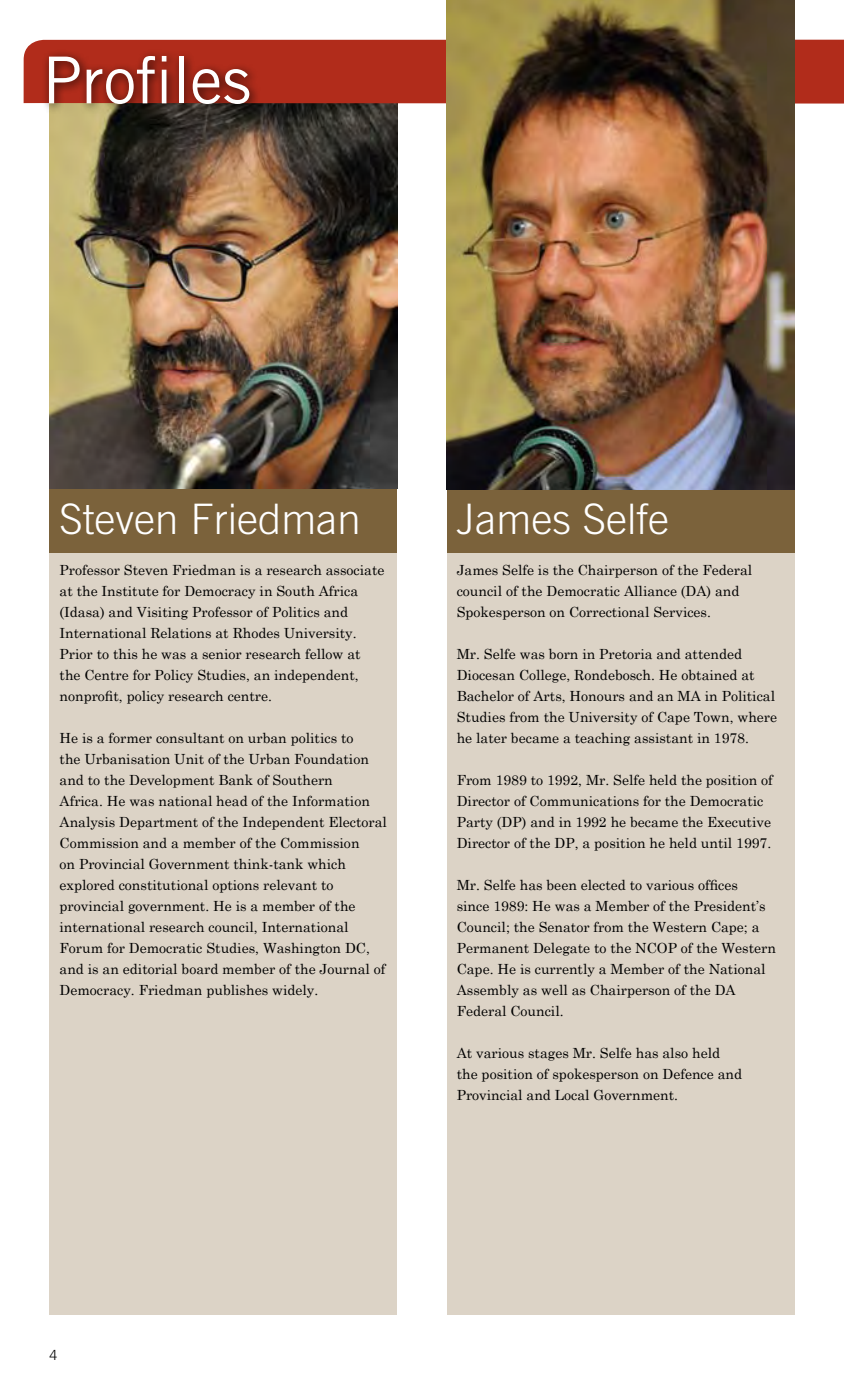
<style>
.page{position:relative;width:844px;height:1389px;background:#fff}
.page>*{position:absolute;margin:0;border:0;box-sizing:border-box;transform-origin:0 0}
.t1{font:64.75px "Trade Gothic";color:#fff}
.t2{font:300 42px "Trade Gothic";color:#fff}
.t3{font:14px/21px "Century Schoolbook";color:#000}
.t4{font:300 14px "Trade Gothic";color:#000}
</style>
<div class="page">
<div style="left:50px;top:553px;width:347px;height:762px;background:#dcd3c6"></div>
<img style="left:50px;top:104px;width:347px;height:385px">
<div style="left:50px;top:489px;width:347px;height:64px;background:#7b623b"></div>
<div style="left:446px;top:553px;width:348px;height:762px;background:#dcd3c6"></div>
<div style="left:24px;top:40px;width:819px;height:64px;background:#b12c1b"></div>
<div style="left:42px;top:49px;width:219px;height:67px;background:#000;opacity:.75"></div>
<div style="left:446px;top:489px;width:348px;height:64px;background:#7b623b"></div>
<img style="left:446px;top:0;width:348px;height:490px">
<h1 class="t1" style="left:42px;top:41px;width:210px">Profiles</h1>
<h2 class="t2" style="left:60px;top:494px;width:303px">Steven Friedman</h2>
<p class="t3" style="left:60px;top:559px;width:326px">Professor Steven Friedman is a research associate at the Institute for Democracy in South Africa (Idasa) and Visiting Professor of Politics and International Relations at Rhodes University.<br>Prior to this he was a senior research fellow at the Centre for Policy Studies, an independent, nonprofit, policy research centre.</p>
<p class="t3" style="left:60px;top:727px;width:329px">He is a former consultant on urban politics to<br>the Urbanisation Unit of the Urban Foundation and to the Development Bank of Southern<br>Africa. He was national head of the Information Analysis Department of the Independent Electoral Commission and a member of the Commission<br>on Provincial Government think-tank which explored constitutional options relevant to provincial government. He is a member of the international research council, International Forum for Democratic Studies, Washington DC, and is an editorial board member of the Journal of Democracy. Friedman publishes widely.</p>
<h2 class="t2" style="left:456px;top:494px;width:214px">James Selfe</h2>
<p class="t3" style="left:456px;top:559px;width:297px">James Selfe is the Chairperson of the Federal council of the Democratic Alliance (DA) and<br>Spokesperson on Correctional Services.</p>
<p class="t3" style="left:456px;top:643px;width:322px">Mr. Selfe was born in Pretoria and attended Diocesan College, Rondebosch. He obtained at Bachelor of Arts, Honours and an MA in Political Studies from the University of Cape Town, where he later became a teaching assistant in 1978.</p>
<p class="t3" style="left:456px;top:769px;width:317px">From 1989 to 1992, Mr. Selfe held the position of Director of Communications for the Democratic Party (DP) and in 1992 he became the Executive Director of the DP, a position he held until 1997.</p>
<p class="t3" style="left:456px;top:874px;width:320px">Mr. Selfe has been elected to various offices<br>since 1989: He was a Member of the President’s Council; the Senator from the Western Cape; a Permanent Delegate to the NCOP of the Western Cape. He is currently a Member of the National Assembly as well as Chairperson of the DA Federal Council.</p>
<p class="t3" style="left:456px;top:1042px;width:287px">At various stages Mr. Selfe has also held the position of spokesperson on Defence and<br>Provincial and Local Government.</p>
<p class="t4" style="left:50px;top:1347px;width:9px">4</p>
</div>
